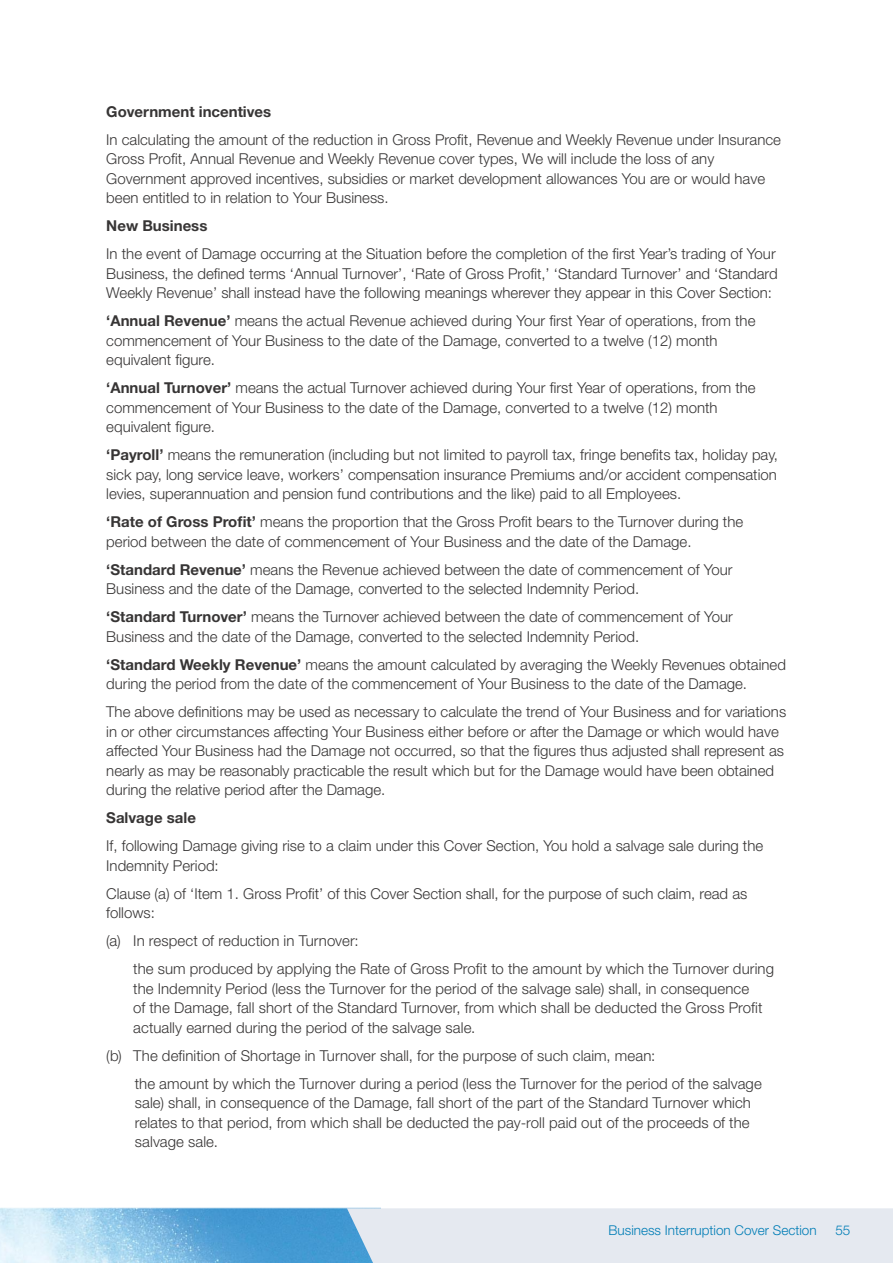
<style>
.page{position:relative;width:893px;height:1263px;background:#fff}
.page>*{position:absolute;margin:0;border:0;box-sizing:border-box;transform-origin:0 0}
.t1{font:300 15px/19.5px "Helvetica Neue LT Std";color:#373535}
.t2{font:700 15px "Helvetica Neue LT Std";color:#373535}
.t3{font:300 13.5px "Helvetica Neue LT Std";color:#007db6}
.s1{font-weight:700}
</style>
<div class="page">
<svg style="left:0;top:1207px;width:381px;height:56px;background:#82bde3"></svg>
<div style="left:347px;top:1208px;width:546px;height:55px;background:#e5e9f0"></div>
<p class="t2" style="left:106px;top:102px;width:166px">Government incentives</p>
<p class="t1" style="left:106px;top:129px;width:676px">In calculating the amount of the reduction in Gross Profit, Revenue and Weekly Revenue under Insurance Gross Profit, Annual Revenue and Weekly Revenue cover types, We will include the loss of any Government approved incentives, subsidies or market development allowances You are or would have been entitled to in relation to Your Business.</p>
<p class="t2" style="left:106px;top:216px;width:103px">New Business</p>
<p class="t1" style="left:106px;top:244px;width:673px">In the event of Damage occurring at the Situation before the completion of the first Year’s trading of Your<br>Business, the defined terms ‘Annual Turnover’, ‘Rate of Gross Profit,’ ‘Standard Turnover’ and ‘Standard<br>Weekly Revenue’ shall instead have the following meanings wherever they appear in this Cover Section:</p>
<p class="t1" style="left:106px;top:311px;width:651px"><span class="s1">‘Annual Revenue’</span> means the actual Revenue achieved during Your first Year of operations, from the commencement of Your Business to the date of the Damage, converted to a twelve (12) month equivalent figure.</p>
<p class="t1" style="left:106px;top:378px;width:651px"><span class="s1">‘Annual Turnover’</span> means the actual Turnover achieved during Your first Year of operations, from the commencement of Your Business to the date of the Damage, converted to a twelve (12) month equivalent figure.</p>
<p class="t1" style="left:106px;top:445px;width:673px;text-align:justify"><span class="s1">‘Payroll’</span> means the remuneration (including but not limited to payroll tax, fringe benefits tax, holiday pay, sick pay, long service leave, workers’ compensation insurance Premiums and/or accident compensation levies, superannuation and pension fund contributions and the like) paid to all Employees.</p>
<p class="t1" style="left:106px;top:512px;width:638px"><span class="s1">‘Rate of Gross Profit’</span> means the proportion that the Gross Profit bears to the Turnover during the period between the date of commencement of Your Business and the date of the Damage.</p>
<p class="t1" style="left:106px;top:559px;width:628px"><span class="s1">‘Standard Revenue’</span> means the Revenue achieved between the date of commencement of Your<br>Business and the date of the Damage, converted to the selected Indemnity Period.</p>
<p class="t1" style="left:106px;top:607px;width:628px"><span class="s1">‘Standard Turnover’</span> means the Turnover achieved between the date of commencement of Your<br>Business and the date of the Damage, converted to the selected Indemnity Period.</p>
<p class="t1" style="left:106px;top:654px;width:681px"><span class="s1">‘Standard Weekly Revenue’</span> means the amount calculated by averaging the Weekly Revenues obtained during the period from the date of the commencement of Your Business to the date of the Damage.</p>
<p class="t1" style="left:106px;top:702px;width:681px">The above definitions may be used as necessary to calculate the trend of Your Business and for variations in or other circumstances affecting Your Business either before or after the Damage or which would have affected Your Business had the Damage not occurred, so that the figures thus adjusted shall represent as nearly as may be reasonably practicable the result which but for the Damage would have been obtained during the relative period after the Damage.</p>
<p class="t2" style="left:106px;top:808px;width:91px">Salvage sale</p>
<p class="t1" style="left:106px;top:836px;width:658px">If, following Damage giving rise to a claim under this Cover Section, You hold a salvage sale during the<br>Indemnity Period:</p>
<p class="t1" style="left:106px;top:883px;width:643px">Clause (a) of ‘Item 1. Gross Profit’ of this Cover Section shall, for the purpose of such claim, read as follows:</p>
<p class="t1" style="left:133px;top:926px;width:642px;line-height:28px;text-indent:-27px">(a) In respect of reduction in Turnover:<br>the sum produced by applying the Rate of Gross Profit to the amount by which the Turnover during</p>
<p class="t1" style="left:133px;top:978px;width:631px">the Indemnity Period (less the Turnover for the period of the salvage sale) shall, in consequence of the Damage, fall short of the Standard Turnover, from which shall be deducted the Gross Profit actually earned during the period of the salvage sale.</p>
<p class="t1" style="left:135px;top:1041px;width:628px;line-height:28px;text-indent:-28px">(b) The definition of Shortage in Turnover shall, for the purpose of such claim, mean:<br>the amount by which the Turnover during a period (less the Turnover for the period of the salvage</p>
<p class="t1" style="left:135px;top:1093px;width:618px;text-align:justify">sale) shall, in consequence of the Damage, fall short of the part of the Standard Turnover which relates to that period, from which shall be deducted the pay-roll paid out of the proceeds of the salvage sale.</p>
<p class="t3" style="left:609px;top:1222px;width:210px">Business Interruption Cover Section</p>
<p class="t3" style="left:835px;top:1222px;width:17px">55</p>
</div>
